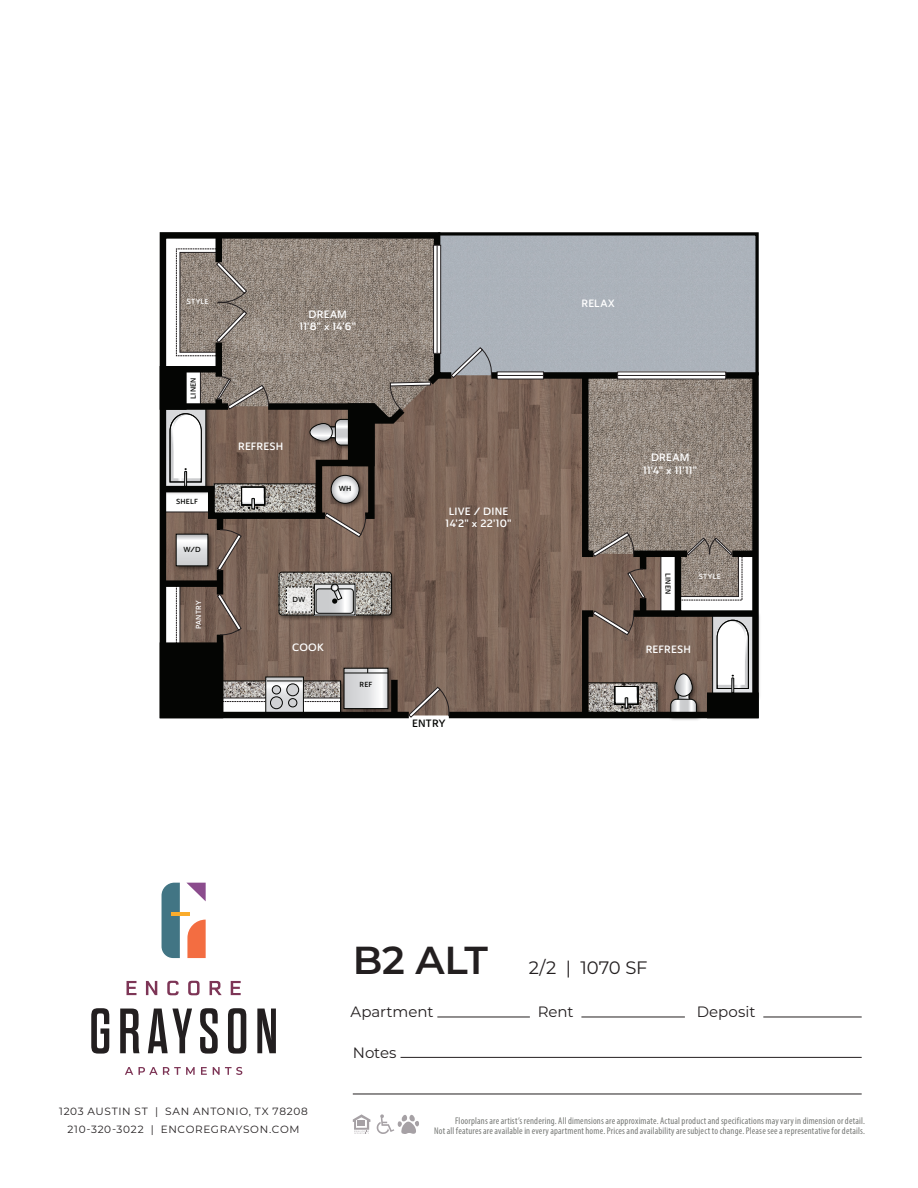
<style>
.page{position:relative;width:918px;height:1188px;background:#fff}
.page>*{position:absolute;margin:0;border:0;box-sizing:border-box;transform-origin:0 0}
.t1{font:18px "Montserrat";letter-spacing:-.005em;color:#231f20}
.t2{font:15px "Montserrat";color:#231f20}
.t3{font:10.5px/12.6px "Ainslie Sans Nor Dem";letter-spacing:.015em;color:#fff;text-align:center}
.t4{font:10.5px/18px "Montserrat";letter-spacing:.065em;color:#231f20;text-align:center}
.t5{font:10.5px "Ainslie Sans Nor Dem";letter-spacing:.015em;color:#040503}
.t6{font:condensed 9.75px/10.5px "Myriad Pro";letter-spacing:.015em;color:#777976;text-align:right}
.t7{font:7.35px "Ainslie Sans Nor Dem";letter-spacing:.03em;color:#040503}
.t8{font:7.35px "Ainslie Sans Nor Dem";letter-spacing:.035em;color:#fff}
.s1{font-weight:600;font-size:39px}
</style>
<div class="page">
<svg style="left:127px;top:981px;width:9px;height:14px"></svg>
<svg style="left:146px;top:981px;width:11px;height:14px"></svg>
<svg style="left:167px;top:981px;width:12px;height:14px"></svg>
<svg style="left:188px;top:981px;width:12px;height:14px"></svg>
<svg style="left:210px;top:981px;width:12px;height:14px"></svg>
<svg style="left:231px;top:981px;width:10px;height:14px"></svg>
<svg style="left:125px;top:1067px;width:70px;height:8px"></svg>
<svg style="left:201px;top:1067px;width:6px;height:8px"></svg>
<svg style="left:213px;top:1067px;width:29px;height:8px"></svg>
<svg style="left:91px;top:1008px;width:18px;height:46px"></svg>
<svg style="left:120px;top:1009px;width:20px;height:44px"></svg>
<svg style="left:148px;top:1009px;width:44px;height:44px"></svg>
<svg style="left:200px;top:1008px;width:18px;height:46px"></svg>
<svg style="left:228px;top:1008px;width:18px;height:46px"></svg>
<svg style="left:257px;top:1009px;width:19px;height:44px"></svg>
<svg style="left:162px;top:883px;width:18px;height:75px"></svg>
<svg style="left:187px;top:920px;width:19px;height:38px"></svg>
<svg style="left:187px;top:883px;width:19px;height:18px"></svg>
<hr style="left:171px;top:912px;width:18px;height:3px;background:#faac2c">
<hr style="left:401px;top:1057px;width:461px;height:1px;background:#231f20">
<hr style="left:353px;top:1094px;width:509px;height:1px;background:#231f20">
<hr style="left:437px;top:1017px;width:93px;height:1px;background:#231f20">
<hr style="left:581px;top:1017px;width:104px;height:1px;background:#231f20">
<hr style="left:763px;top:1017px;width:99px;height:1px;background:#231f20">
<svg style="left:353px;top:1114px;width:17px;height:20px"></svg>
<svg style="left:376px;top:1114px;width:43px;height:20px"></svg>
<svg style="left:444px;top:379px;width:315px;height:341px;background:#806e62"></svg>
<svg style="left:159px;top:232px;width:285px;height:487px;background:#84766e"></svg>
<div style="left:633px;top:551px;width:54px;height:6px;background:#040503"></div>
<div style="left:633px;top:610px;width:45px;height:7px;background:#040503"></div>
<div style="left:640px;top:554px;width:6px;height:15px;background:#040503"></div>
<div style="left:640px;top:598px;width:6px;height:16px;background:#040503"></div>
<div style="left:217px;top:570px;width:6px;height:25px;background:#040503"></div>
<div style="left:217px;top:635px;width:6px;height:80px;background:#040503"></div>
<div style="left:163px;top:580px;width:57px;height:7px;background:#040503"></div>
<div style="left:391px;top:680px;width:7px;height:35px;background:#040503"></div>
<div style="left:707px;top:692px;width:52px;height:26px;border:6px solid #040503"></div>
<svg style="left:435px;top:232px;width:324px;height:147px;background:#a3aab1"></svg>
<div style="left:163px;top:646px;width:57px;height:69px;background:#040503"></div>
<div style="left:160px;top:642px;width:63px;height:76px;border:6px solid #040503"></div>
<svg style="left:408px;top:686px;width:43px;height:32px"></svg>
<svg style="left:670px;top:537px;width:90px;height:179px"></svg>
<svg style="left:579px;top:369px;width:55px;height:191px;background:#7f756c"></svg>
<svg style="left:579px;top:607px;width:79px;height:113px;background:#73655d"></svg>
<svg style="left:217px;top:594px;width:25px;height:41px"></svg>
<svg style="left:627px;top:569px;width:19px;height:30px"></svg>
<svg style="left:159px;top:235px;width:334px;height:336px;background:#857971"></svg>
<p class="t8" style="left:187px;top:297px;width:24px">STYLE</p>
<p class="t7" style="left:189px;top:399px;width:23px;rotate:-90deg">LINEN</p>
<p class="t7" style="left:176px;top:497px;width:23px">SHELF</p>
<p class="t7" style="left:183px;top:545px;width:19px">W/D</p>
<p class="t8" style="left:194px;top:629px;width:30px;rotate:-90deg">PANTRY</p>
<p class="t3" style="left:300px;top:308px;width:58px">DREAM<br>11'8" x 14'6"</p>
<p class="t3" style="left:238px;top:441px;width:47px">REFRESH</p>
<p class="t7" style="left:339px;top:484px;width:14px">WH</p>
<p class="t7" style="left:292px;top:595px;width:14px">DW</p>
<p class="t3" style="left:292px;top:641px;width:33px">COOK</p>
<p class="t7" style="left:359px;top:680px;width:14px">REF</p>
<p class="t3" style="left:446px;top:505px;width:67px">LIVE / DINE<br>14'2" x 22'10"</p>
<p class="t5" style="left:412px;top:717px;width:35px">ENTRY</p>
<p class="t3" style="left:581px;top:297px;width:35px">RELAX</p>
<p class="t3" style="left:643px;top:452px;width:56px">DREAM<br>11'4" x 11'11"</p>
<p class="t7" style="left:673px;top:573px;width:23px;rotate:90deg">LINEN</p>
<p class="t8" style="left:699px;top:571px;width:24px">STYLE</p>
<p class="t3" style="left:646px;top:643px;width:47px">REFRESH</p>
<h1 class="t1" style="left:353px;top:955px;width:296px"><span class="s1">B2 ALT</span> 2/2 | 1070 SF</h1>
<h2 class="t2" style="left:350px;top:1002px;width:84px">Apartment</h2>
<h2 class="t2" style="left:538px;top:1002px;width:37px">Rent</h2>
<h2 class="t2" style="left:697px;top:1002px;width:60px">Deposit</h2>
<h2 class="t2" style="left:353px;top:1042px;width:45px">Notes</h2>
<p class="t4" style="left:59px;top:1102px;width:250px">1203 AUSTIN ST | SAN ANTONIO, TX 78208<br>210-320-3022 | ENCOREGRAYSON.COM</p>
<p class="t6" style="left:434px;top:1115px;width:432px">Floorplans are artist’s rendering. All dimensions are approximate. Actual product and specifications may vary in dimension or detail.<br>Not all features are available in every apartment home. Prices and availability are subject to change. Please see a representative for details.</p>
</div>
